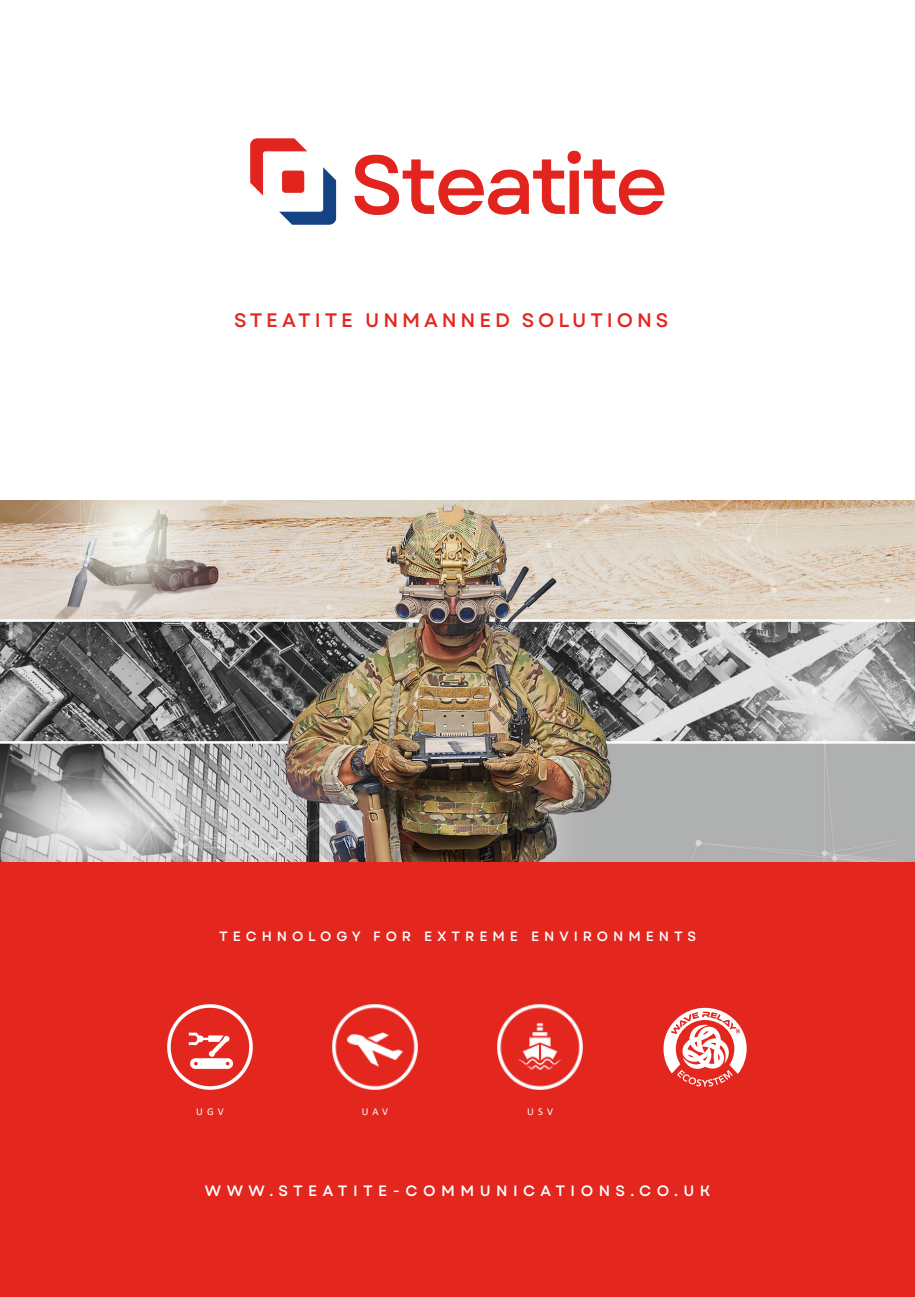
<style>
.page{position:relative;width:915px;height:1297px;background:#fff}
.page>*{position:absolute;margin:0;border:0;box-sizing:border-box;transform-origin:0 0}
.t1{font:500 19.5px "Garet";letter-spacing:.2em;color:#e3261e}
.t2{font:500 15px "Garet";letter-spacing:.365em;color:#fff}
.t3{font:500 13.5px "Garet";letter-spacing:.365em;color:#fff}
.t4{font:10.5px "Calibri";letter-spacing:.4em;color:#fff}
</style>
<div class="page">
<img style="left:0;top:501px;width:914px;height:361px">
<div style="left:0;top:862px;width:914px;height:435px;background:#e3261e"></div>
<img style="left:497px;top:1004px;width:85px;height:86px">
<img style="left:332px;top:1004px;width:85px;height:86px">
<img style="left:167px;top:1004px;width:85px;height:86px">
<svg style="left:663px;top:1008px;width:83px;height:79px"></svg>
<img style="left:250px;top:139px;width:414px;height:86px">
<p class="t1" style="left:234px;top:308px;width:435px">STEATITE UNMANNED SOLUTIONS</p>
<p class="t3" style="left:219px;top:928px;width:478px">TECHNOLOGY FOR EXTREME ENVIRONMENTS</p>
<p class="t4" style="left:196px;top:1104px;width:29px">UGV</p>
<p class="t4" style="left:361px;top:1104px;width:28px">UAV</p>
<p class="t4" style="left:527px;top:1104px;width:27px">USV</p>
<p class="t2" style="left:205px;top:1182px;width:506px">WWW.STEATITE-COMMUNICATIONS.CO.UK</p>
</div>
